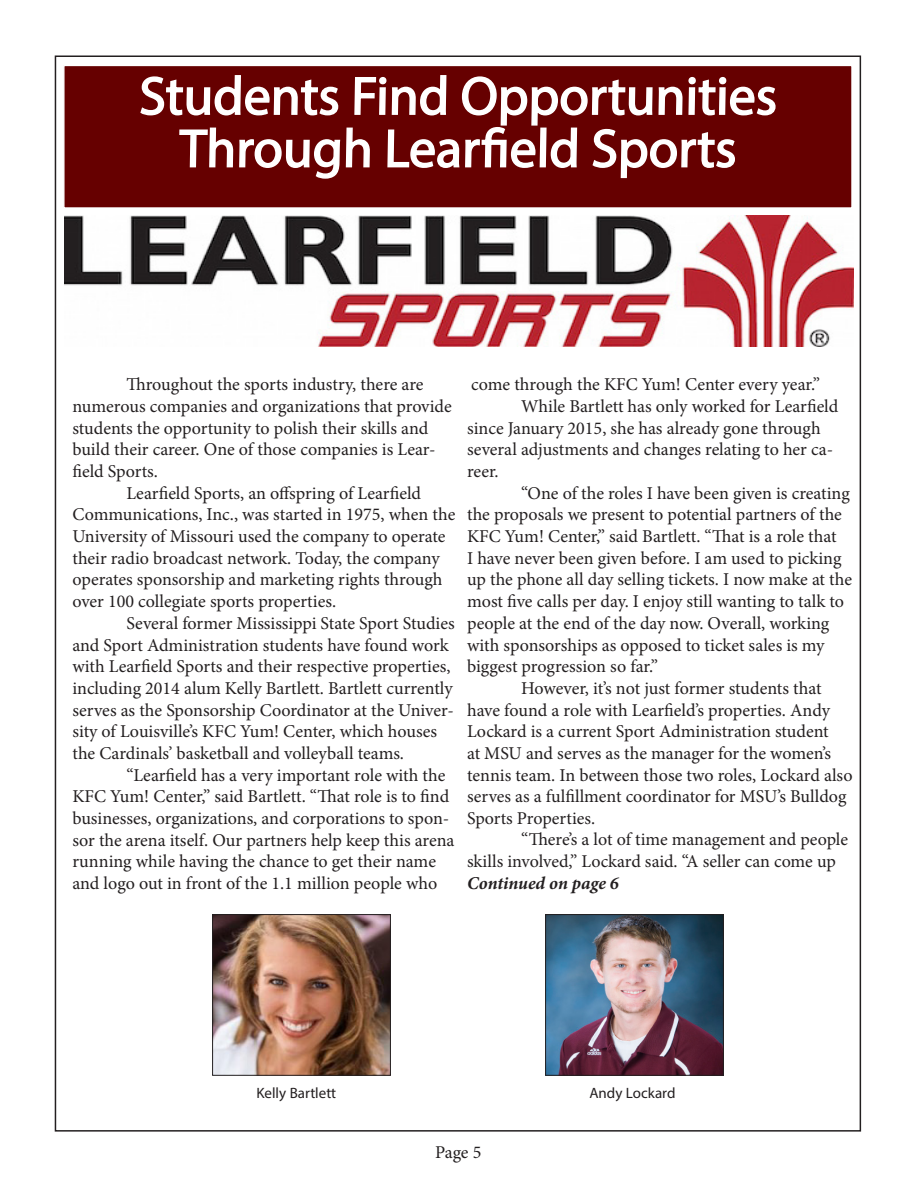
<style>
.page{position:relative;width:918px;height:1188px;background:#fff}
.page>*{position:absolute;margin:0;border:0;box-sizing:border-box;transform-origin:0 0}
.t1{font:54px/52.5px "Myriad Pro";color:#fff;text-align:center}
.t2{font:18.15px/21.8px "Minion Pro";color:#231f20}
.t3{font:italic 700 18.15px "Minion Pro";color:#231f20}
.t4{font:18px/21.6px "Minion Pro";color:#231f20}
.Cutline__Photo_Capti{font:15px "Myriad Pro";color:#231f20}
</style>
<div class="page">
<img style="left:64px;top:216px;width:790px;height:130px">
<div style="left:64px;top:65px;width:788px;height:143px;background:#600"></div>
<svg style="left:139px;top:55px;width:637px;height:279px"></svg>
<div style="left:63px;top:65px;width:790px;height:144px;border:2px solid #fff"></div>
<img style="left:214px;top:916px;width:175px;height:158px">
<div style="left:212px;top:914px;width:179px;height:162px;border:1px solid #231f20"></div>
<img style="left:547px;top:916px;width:175px;height:158px">
<div style="left:545px;top:914px;width:179px;height:162px;border:1px solid #231f20"></div>
<p class="t1" style="left:139px;top:69px;width:641px">Students Find Opportunities<br>Through Learfield Sports</p>
<p class="t2" style="left:72px;top:374px;width:381px;text-indent:54px">Throughout the sports industry, there are numerous companies and organizations that provide students the opportunity to polish their skills and build their career. One of those companies is Lear&shy;field Sports.</p>
<p class="t2" style="left:72px;top:482px;width:384px;text-indent:54px">Learfield Sports, an offspring of Learfield Communications, Inc., was started in 1975, when the University of Missouri used the company to operate their radio broadcast network. Today, the company operates sponsorship and marketing rights through over 100 collegiate sports properties.</p>
<p class="t2" style="left:72px;top:612px;width:384px;text-indent:54px">Several former Mississippi State Sport Studies and Sport Administration students have found work with Learfield Sports and their respective properties, including 2014 alum Kelly Bartlett. Bartlett currently serves as the Sponsorship Coordinator at the Univer&shy;sity of Louisville’s KFC Yum! Center, which houses the Cardinals’ basketball and volleyball teams.</p>
<p class="t2" style="left:72px;top:764px;width:384px;text-indent:54px">“Learfield has a very important role with the KFC Yum! Center,” said Bartlett. “That role is to find businesses, organizations, and corporations to spon&shy;sor the arena itself. Our partners help keep this arena running while having the chance to get their name and logo out in front of the 1.1 million people who</p>
<p class="t2" style="left:471px;top:374px;width:350px">come through the KFC Yum! Center every year.”</p>
<p class="t2" style="left:467px;top:395px;width:373px;text-indent:54px">While Bartlett has only worked for Learfield since January 2015, she has already gone through several adjustments and changes relating to her ca&shy;reer.</p>
<p class="t2" style="left:467px;top:482px;width:386px;text-indent:54px">“One of the roles I have been given is creating the proposals we present to potential partners of the KFC Yum! Center,” said Bartlett. “That is a role that<br>I have never been given before. I am used to picking up the phone all day selling tickets. I now make at the most five calls per day. I enjoy still wanting to talk to people at the end of the day now. Overall, working with sponsorships as opposed to ticket sales is my biggest progression so far.”</p>
<p class="t2" style="left:467px;top:677px;width:387px;text-indent:54px">However, it’s not just former students that have found a role with Learfield’s properties. Andy Lockard is a current Sport Administration student<br>at MSU and serves as the manager for the women’s tennis team. In between those two roles, Lockard also</p>
<p class="t4" style="left:467px;top:786px;width:381px">serves as a fulfillment coordinator for MSU’s Bulldog<br>Sports Properties.</p>
<p class="t4" style="left:467px;top:829px;width:383px;text-indent:54px">“There’s a lot of time management and people skills involved,” Lockard said. “A seller can come up</p>
<p class="t3" style="left:467px;top:870px;width:153px">Continued on page 6</p>
<p class="Cutline__Photo_Capti" style="left:256px;top:1084px;width:81px">Kelly Bartlett</p>
<p class="Cutline__Photo_Capti" style="left:589px;top:1084px;width:88px">Andy Lockard</p>
<p class="t4" style="left:435px;top:1142px;width:48px">Page 5</p>
</div>
